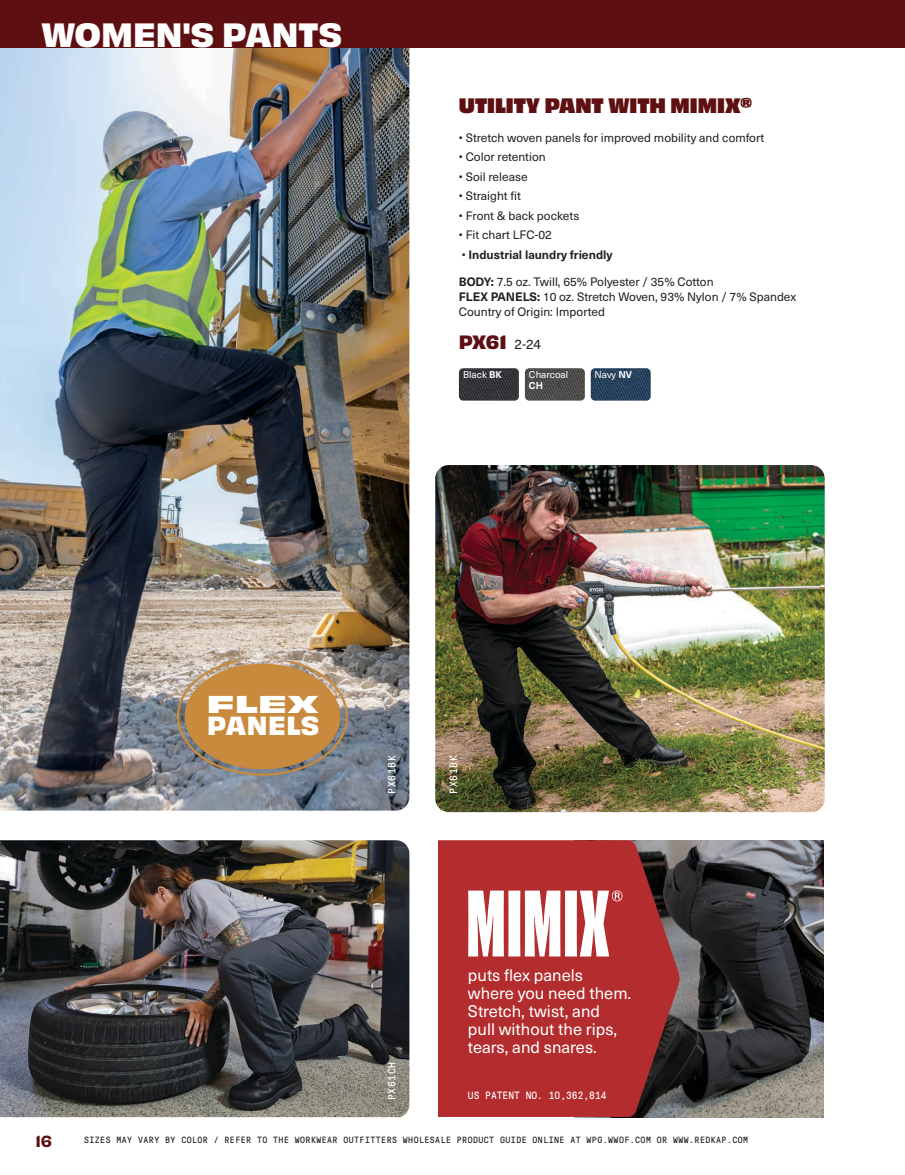
<style>
.page{position:relative;width:905px;height:1175px;background:#fff}
.page>*{position:absolute;margin:0;border:0;box-sizing:border-box;transform-origin:0 0}
.t1{font:700 31.5px "Obviously";color:#fff}
.t2{font:700 24.45px "Obviously";letter-spacing:.02em;color:#fff}
.t3{font:700 22.8px "Obviously Extd";color:#fff}
.t4{font:19.5px "Obviously Blck";color:#5e0f12}
.t5{font:700 18px "Obviously";color:#5e0f12}
.t6{font:16.5px/18px "Neue Haas Unica W1 G";color:#fff}
.t7{font:15px "Obviously Semi";color:#5e0f12}
.t8{font:12px/15px "Neue Haas Unica W1 G";color:#231f20}
.t9{font:700 12px "Neue Haas Unica W1 G";color:#231f20}
.t10{font:10.5px "GT Pressura Mono";color:#fff}
.t11{font:10.5px "GT Pressura Mono";letter-spacing:.075em;color:#fff}
.t12{font:9.75px "Neue Haas Unica W1 G";color:#fff}
.t13{font:700 9.75px "Neue Haas Unica W1 G";color:#fff}
.t14{font:9px "GT Pressura Mono";letter-spacing:.05em;color:#231f20}
.s1{font-weight:400}
.s2{font-weight:700}
.s3{font-family:"Neue Haas Unica W1 G";font-weight:400;font-size:13.5px;color:#231f20}
</style>
<div class="page">
<img style="left:0;top:47px;width:409px;height:763px">
<svg style="left:177px;top:662px;width:171px;height:113px;background:#9b948d"></svg>
<div style="left:184px;top:663px;width:156px;height:106px;background:#c88a3d;border-radius:50%"></div>
<div style="left:0;top:0;width:904px;height:47px;background:#5e0f12"></div>
<img style="left:574px;top:840px;width:250px;height:277px">
<svg style="left:438px;top:840px;width:241px;height:276px;background:#a62e30"></svg>
<svg style="left:468px;top:890px;width:154px;height:66px"></svg>
<img style="left:435px;top:465px;width:389px;height:347px">
<img style="left:0;top:840px;width:409px;height:277px">
<img style="left:459px;top:368px;width:60px;height:32px">
<img style="left:525px;top:368px;width:60px;height:32px">
<img style="left:590px;top:368px;width:60px;height:32px">
<h1 class="t1" style="left:41px;top:10px;width:302px">WOMEN'S PANTS</h1>
<h3 class="t4" style="left:459px;top:90px;width:295px">UTILITY PANT WITH MIMIX<sup>®</sup></h3>
<p class="t8" style="left:459px;top:129px;width:307px">• Stretch woven panels for improved mobility and comfort</p>
<p class="t8" style="left:459px;top:149px;width:88px">• Color retention</p>
<p class="t8" style="left:459px;top:168px;width:70px">• Soil release</p>
<p class="t8" style="left:459px;top:188px;width:63px">• Straight fit</p>
<p class="t8" style="left:459px;top:207px;width:122px">• Front &amp; back pockets</p>
<p class="t8" style="left:459px;top:227px;width:94px">• Fit chart LFC-02</p>
<p class="t9" style="left:461px;top:245px;width:152px"><span class="s1">•</span> Industrial laundry friendly</p>
<p class="t8" style="left:459px;top:273px;width:339px"><span class="s2">BODY:</span> 7.5 oz. Twill, 65% Polyester / 35% Cotton<br><span class="s2">FLEX PANELS:</span> 10 oz. Stretch Woven, 93% Nylon / 7% Spandex<br>Country of Origin: Imported</p>
<h3 class="t5" style="left:459px;top:327px;width:84px">PX61 <span class="s3">2-24</span></h3>
<p class="t12" style="left:463px;top:368px;width:40px">Black <span class="s2">BK</span></p>
<p class="t12" style="left:529px;top:368px;width:41px">Charcoal</p>
<p class="t13" style="left:529px;top:378px;width:16px">CH</p>
<p class="t12" style="left:594px;top:368px;width:39px">Navy <span class="s2">NV</span></p>
<h3 class="t3" style="left:207px;top:690px;width:113px">FLEX</h3>
<h2 class="t2" style="left:207px;top:706px;width:113px">PANELS</h2>
<p class="t11" style="left:386px;top:794px;width:40px;rotate:-90deg">PX61BK</p>
<p class="t11" style="left:448px;top:794px;width:40px;rotate:-90deg">PX61BK</p>
<p class="t11" style="left:386px;top:1100px;width:40px;rotate:-90deg">PX61CH</p>
<h3 class="t6" style="left:468px;top:965px;width:165px">puts flex panels where you need them.<br>Stretch, twist, and<br>pull without the rips, tears, and snares.</h3>
<p class="t10" style="left:468px;top:1089px;width:140px">US PATENT NO. 10,362,814</p>
<p class="t7" style="left:35px;top:1128px;width:18px">16</p>
<p class="t14" style="left:84px;top:1135px;width:665px">SIZES MAY VARY BY COLOR / REFER TO THE WORKWEAR OUTFITTERS WHOLESALE PRODUCT GUIDE ONLINE AT WPG.WWOF.COM OR WWW.REDKAP.COM</p>
</div>
